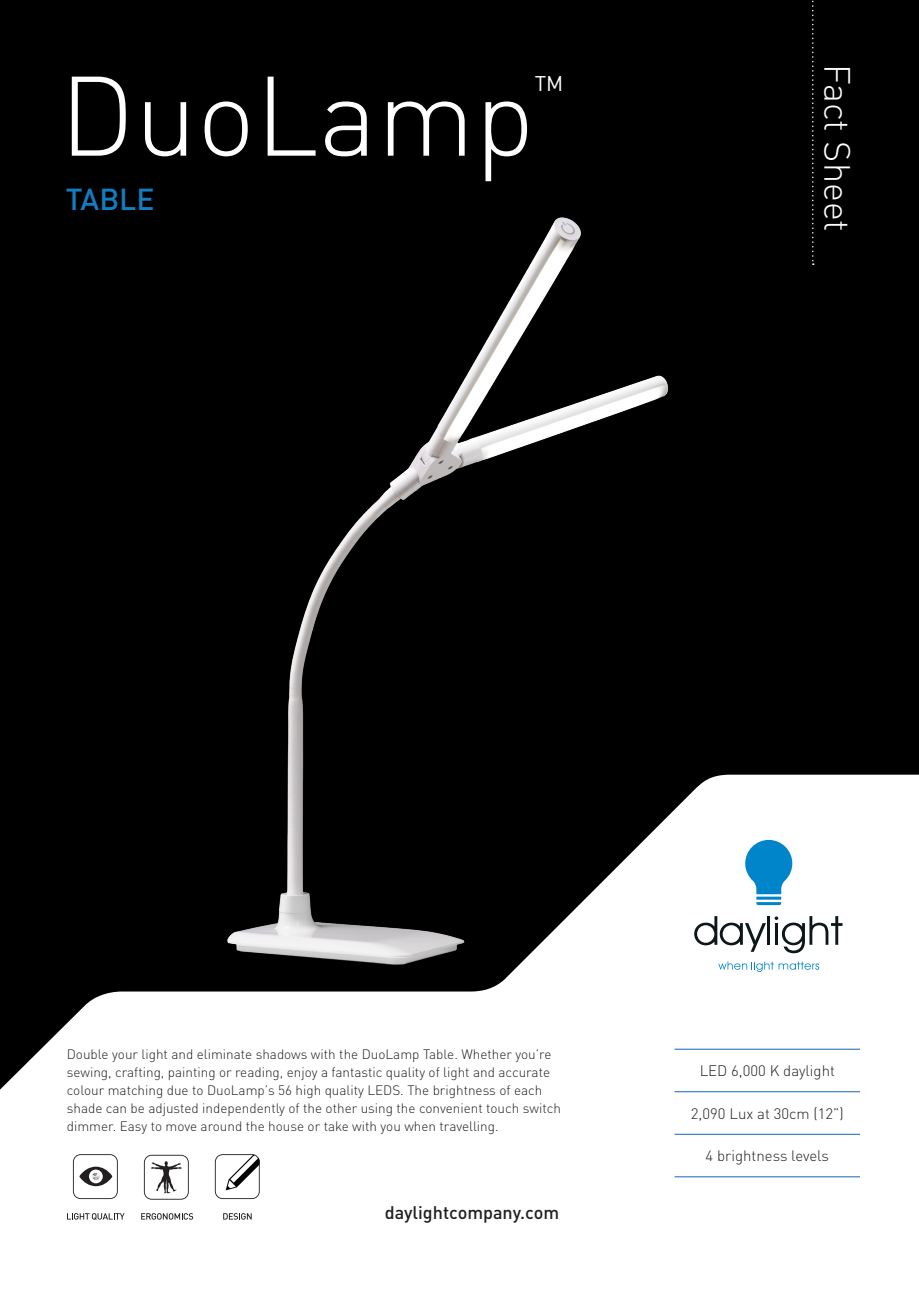
<style>
.page{position:relative;width:919px;height:1289px;background:#fff}
.page>*{position:absolute;margin:0;border:0;box-sizing:border-box;transform-origin:0 0}
.t1{font:300 111px "DIN Pro";color:#fff}
.t2{font:300 36px "DIN Pro";color:#fff}
.t3{font:500 30px "DIN Pro";color:#127ec2}
.t4{font:21px "DIN Pro";color:#fff}
.t5{font:500 18px "DIN Pro";color:#231f20}
.t6{font:300 15px "DIN Pro";color:#231f20}
.t7{font:300 13.5px/18px "DIN Pro";color:#231f20}
</style>
<div class="page">
<div style="left:0;top:0;width:918px;height:1288px;background:#000"></div>
<div style="left:0;top:774px;width:918px;height:514px;background:#fff"></div>
<hr style="left:674px;top:1048px;width:186px;height:1px;background:#1664ae">
<hr style="left:674px;top:1091px;width:186px;height:1px;background:#1664ae">
<hr style="left:674px;top:1133px;width:186px;height:1px;background:#1664ae">
<hr style="left:674px;top:1176px;width:186px;height:1px;background:#1664ae">
<svg style="left:73px;top:1154px;width:45px;height:44px;background:#cfcecf"></svg>
<svg style="left:144px;top:1154px;width:45px;height:45px;background:#d3d2d3"></svg>
<svg style="left:141px;top:1213px;width:52px;height:6px"></svg>
<svg style="left:67px;top:1213px;width:57px;height:6px"></svg>
<svg style="left:223px;top:1213px;width:29px;height:6px"></svg>
<svg style="left:215px;top:1154px;width:45px;height:44px;background:#d1d1d1"></svg>
<img style="left:2px;top:205px;width:915px;height:786px">
<svg style="left:812px;top:0;width:1px;height:265px"></svg>
<h1 class="t1" style="left:60px;top:32px;width:476px">DuoLamp</h1>
<h3 class="t4" style="left:534px;top:68px;width:30px">TM</h3>
<h3 class="t3" style="left:66px;top:175px;width:90px">TABLE</h3>
<h2 class="t2" style="left:864px;top:64px;width:169px;rotate:90deg">Fact Sheet</h2>
<p class="t7" style="left:67px;top:1044px;width:495px">Double your light and eliminate shadows with the DuoLamp Table. Whether you’re sewing, crafting, painting or reading, enjoy a fantastic quality of light and accurate colour matching due to DuoLamp’s 56 high quality LEDS. The brightness of each shade can be adjusted independently of the other using the convenient touch switch dimmer. Easy to move around the house or take with you when travelling.</p>
<h3 class="t5" style="left:385px;top:1198px;width:176px">daylightcompany.com</h3>
<p class="t6" style="left:699px;top:1059px;width:137px">LED 6,000 K daylight</p>
<p class="t6" style="left:690px;top:1101px;width:154px">2,090 Lux at 30cm (12”)</p>
<p class="t6" style="left:705px;top:1144px;width:125px">4 brightness levels</p>
</div>
